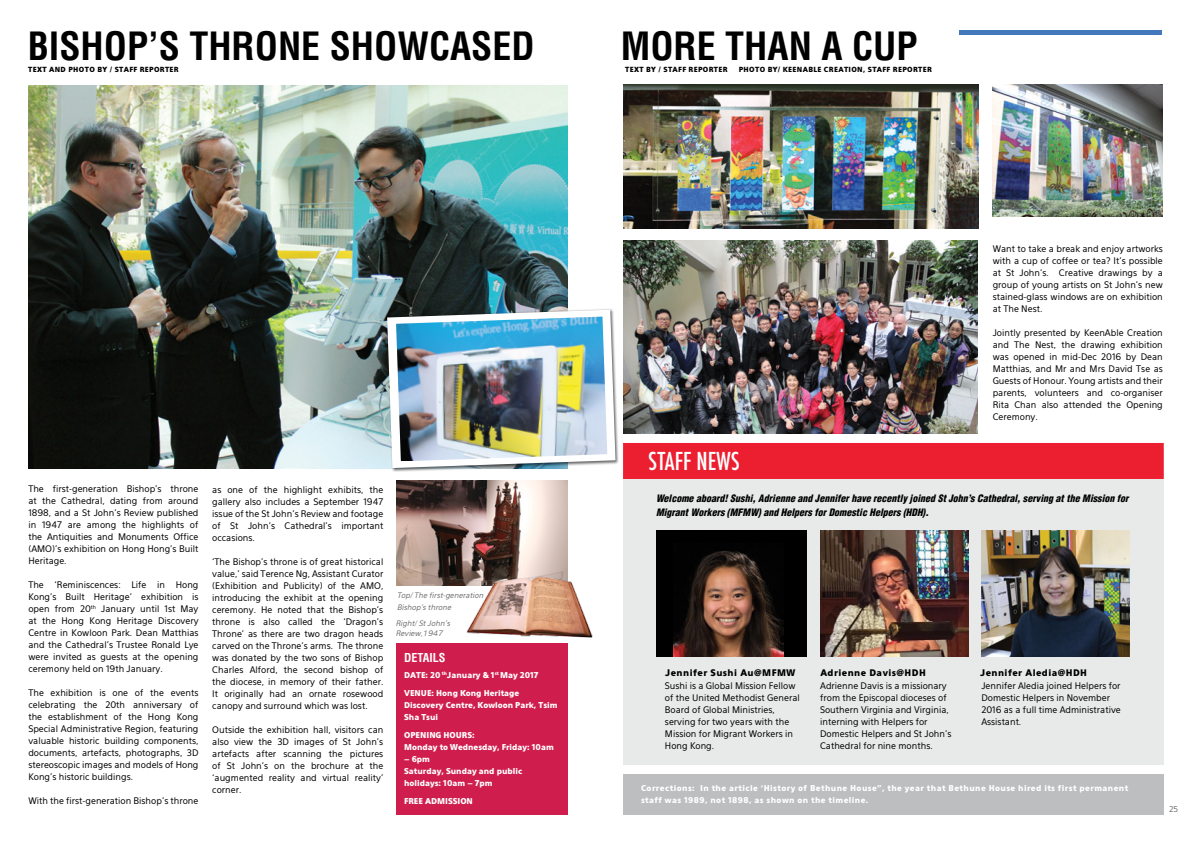
<style>
.page{position:relative;width:1191px;height:842px;background:#fff}
.page>*{position:absolute;margin:0;border:0;box-sizing:border-box;transform-origin:0 0}
.t1{font:700 condensed 38px "Helvetica LT Std";color:#000}
.t2{font:500 condensed 24px "Futura";color:#fff}
.t3{font:700 condensed 12px "Helvetica LT Std";color:#fff}
.t4{font:italic 900 condensed 10px/14px "Helvetica LT Std";color:#000}
.t5{font:9px/12px "Eau Sans";color:#000;text-align:justify}
.t6{font:900 9px "Eau Sans";letter-spacing:.05em;color:#000}
.t7{font:900 8px/12px "Eau Sans";color:#fff}
.t8{font:900 8px/12px "Eau Sans";letter-spacing:.05em;color:#fff}
.t9{font:8px "Eau Sans";color:#6d6e71}
.t10{font:italic 7.5px/12px "Eau Sans Book Lining";color:#6d6e71}
.t11{font:900 7px "Eau Sans";letter-spacing:.05em;color:#000}
</style>
<div class="page">
<img style="left:28px;top:85px;width:539px;height:383px">
<div style="left:623px;top:450px;width:540px;height:315px;background:#e8e9e9"></div>
<div style="left:623px;top:443px;width:540px;height:36px;background:#ec1f30"></div>
<img style="left:624px;top:84px;width:354px;height:144px">
<img style="left:397px;top:480px;width:170px;height:105px">
<img style="left:624px;top:241px;width:353px;height:192px">
<div style="left:656px;top:531px;width:150px;height:126px;background:#000"></div>
<img style="left:673px;top:551px;width:110px;height:106px">
<img style="left:820px;top:531px;width:148px;height:126px">
<img style="left:981px;top:531px;width:148px;height:126px">
<img style="left:992px;top:85px;width:170px;height:131px">
<hr style="left:959px;top:31px;width:203px;height:4px;background:#4478bc">
<img style="left:459px;top:572px;width:134px;height:73px">
<div style="left:386px;top:309px;width:233px;height:163px;background:#000;opacity:.6"></div>
<img style="left:387px;top:310px;width:228px;height:158px">
<img style="left:396px;top:317px;width:211px;height:144px">
<div style="left:396px;top:643px;width:171px;height:172px;background:#cf1e4d"></div>
<div style="left:623px;top:774px;width:540px;height:40px;background:#bcbec0"></div>
<h1 class="t1" style="left:28px;top:22px;width:508px">BISHOP’S THRONE SHOWCASED</h1>
<p class="t11" style="left:28px;top:66px;width:152px">TEXT AND PHOTO BY / STAFF REPORTER</p>
<h1 class="t1" style="left:621px;top:23px;width:298px">MORE THAN A CUP</h1>
<p class="t11" style="left:625px;top:65px;width:104px">TEXT BY / STAFF REPORTER</p>
<p class="t11" style="left:738px;top:65px;width:195px">PHOTO BY/ KEENABLE CREATION, STAFF REPORTER</p>
<p class="t5" style="left:28px;top:483px;width:172px">The first-generation Bishop’s throne at the Cathedral, dating from around 1898, and a St John’s Review published in 1947 are among the highlights of the Antiquities and Monuments Office (AMO)’s exhibition on Hong Hong’s Built Heritage.</p>
<p class="t5" style="left:28px;top:579px;width:172px">The ‘Reminiscences: Life in Hong Kong’s Built Heritage’ exhibition is open from 20<sup>th</sup> January until 1st May at the Hong Kong Heritage Discovery Centre in Kowloon Park. Dean Matthias and the Cathedral’s Trustee Ronald Lye were invited as guests at the opening ceremony held on 19th January.</p>
<p class="t5" style="left:28px;top:687px;width:172px">The exhibition is one of the events celebrating the 20th anniversary of the establishment of the Hong Kong Special Administrative Region, featuring valuable historic building components, documents, artefacts, photographs, 3D stereoscopic images and models of Hong Kong’s historic buildings.</p>
<p class="t5" style="left:28px;top:795px;width:172px">With the first-generation Bishop’s throne</p>
<p class="t5" style="left:212px;top:483px;width:172px">as one of the highlight exhibits, the gallery also includes a September 1947 issue of the St John’s Review and footage of St John’s Cathedral’s important occasions.</p>
<p class="t5" style="left:212px;top:555px;width:173px">‘The Bishop’s throne is of great historical value,’ said Terence Ng, Assistant Curator (Exhibition and Publicity) of the AMO, introducing the exhibit at the opening ceremony. He noted that the Bishop’s throne is also called the ‘Dragon’s Throne’ as there are two dragon heads carved on the Throne’s arms. The throne was donated by the two sons of Bishop Charles Alford, the second bishop of the diocese, in memory of their father.<br>It originally had an ornate rosewood canopy and surround which was lost.</p>
<p class="t5" style="left:212px;top:723px;width:172px">Outside the exhibition hall, visitors can also view the 3D images of St John’s artefacts after scanning the pictures of St John’s on the brochure at the ‘augmented reality and virtual reality’ corner.</p>
<p class="t10" style="left:397px;top:589px;width:88px">Top/ The first-generation<br>Bishop’s throne</p>
<p class="t10" style="left:396px;top:618px;width:56px;line-height:10px">Right/ St John’s<br>Review,1947</p>
<h3 class="t3" style="left:404px;top:650px;width:43px">DETAILS</h3>
<p class="t7" style="left:404px;top:669px;width:136px">DATE: 20 <sup>th</sup>January &amp; 1<sup>st</sup> May 2017</p>
<p class="t7" style="left:404px;top:687px;width:155px">VENUE: Hong Kong Heritage<br>Discovery Centre, Kowloon Park, Tsim<br>Sha Tsui</p>
<p class="t7" style="left:404px;top:729px;width:151px">OPENING HOURS:<br>Monday to Wednesday, Friday: 10am</p>
<p class="t7" style="left:404px;top:753px;width:120px">– 6pm<br>Saturday, Sunday and public holidays: 10am – 7pm</p>
<p class="t7" style="left:404px;top:795px;width:70px">FREE ADMISSION</p>
<h2 class="t2" style="left:648px;top:445px;width:93px">STAFF NEWS</h2>
<p class="t5" style="left:992px;top:243px;width:172px">Want to take a break and enjoy artworks with a cup of coffee or tea? It’s possible at St John’s. Creative drawings by a group of young artists on St John’s new stained-glass windows are on exhibition at The Nest.</p>
<p class="t5" style="left:992px;top:327px;width:172px">Jointly presented by KeenAble Creation and The Nest, the drawing exhibition was opened in mid-Dec 2016 by Dean Matthias, and Mr and Mrs David Tse as Guests of Honour. Young artists and their parents, volunteers and co-organiser Rita Chan also attended the Opening Ceremony.</p>
<p class="t4" style="left:656px;top:492px;width:474px">Welcome aboard! Sushi, Adrienne and Jennifer have recently joined St John’s Cathedral, serving at the Mission for<br>Migrant Workers (MFMW) and Helpers for Domestic Helpers (HDH).</p>
<p class="t6" style="left:665px;top:667px;width:131px">Jennifer Sushi Au@MFMW</p>
<p class="t6" style="left:820px;top:667px;width:107px">Adrienne Davis@HDH</p>
<p class="t6" style="left:980px;top:668px;width:108px">Jennifer Aledia@HDH</p>
<p class="t5" style="left:665px;top:680px;width:136px;text-align:left">Sushi is a Global Mission Fellow of the United Methodist General<br>Board of Global Ministries, serving for two years with the<br>Mission for Migrant Workers in<br>Hong Kong.</p>
<p class="t5" style="left:820px;top:680px;width:133px;text-align:left">Adrienne Davis is a missionary from the Episcopal dioceses of<br>Southern Virginia and Virginia, interning with Helpers for<br>Domestic Helpers and St John’s<br>Cathedral for nine months.</p>
<p class="t5" style="left:981px;top:680px;width:141px;text-align:left">Jennifer Aledia joined Helpers for<br>Domestic Helpers in November<br>2016 as a full time Administrative<br>Assistant.</p>
<p class="t8" style="left:641px;top:782px;width:489px">Corrections: In the article ‘History of Bethune House”, the year that Bethune House hired its first permanent staff was 1989, not 1898, as shown on the timeline.</p>
<p class="t9" style="left:1169px;top:805px;width:11px">25</p>
</div>
